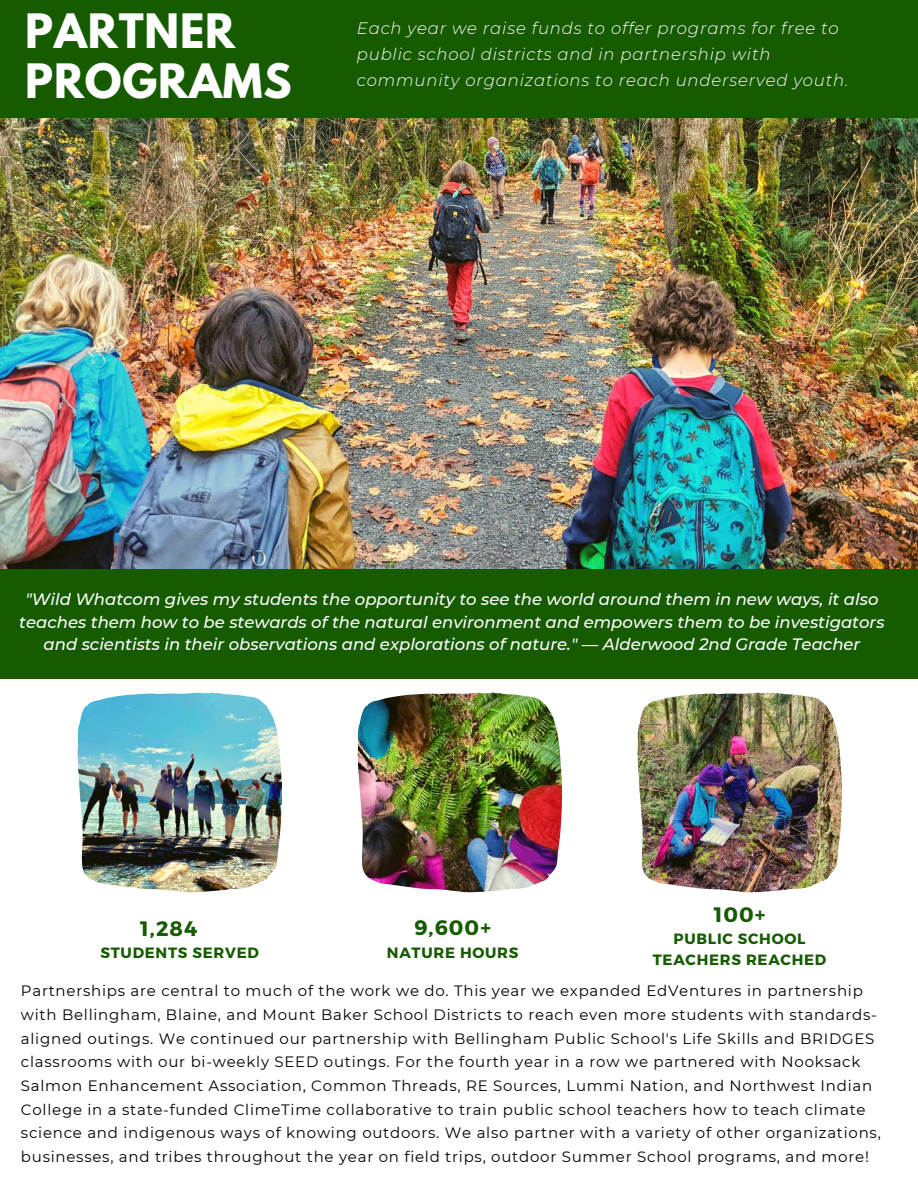
<style>
.page{position:relative;width:918px;height:1188px;background:#fff}
.page>*{position:absolute;margin:0;border:0;box-sizing:border-box;transform-origin:0 0}
.t1{font:700 42px/50.7px "League Spartan";letter-spacing:.02em;color:#fff}
.t2{font:700 20.85px "Montserrat";letter-spacing:.05em;color:#165b00}
.t3{font:italic 500 16.5px/22.5px "Montserrat";color:#fff;text-align:center}
.t4{font:italic 300 16.5px/25.8px "Montserrat";letter-spacing:.05em;color:#fff}
.t5{font:15px/23.7px "Montserrat";letter-spacing:.05em;color:#000}
.t6{font:700 14.85px/21.3px "Montserrat";letter-spacing:.05em;color:#165b00;text-align:center}
</style>
<div class="page">
<img style="left:0;top:117px;width:918px;height:452px">
<div style="left:0;top:0;width:918px;height:117px;background:#165b00"></div>
<img style="left:78px;top:693px;width:204px;height:199px">
<img style="left:358px;top:693px;width:204px;height:199px">
<img style="left:637px;top:693px;width:205px;height:199px">
<div style="left:0;top:569px;width:918px;height:110px;background:#165b00"></div>
<h1 class="t1" style="left:25px;top:11px;width:268px">PARTNER<br>PROGRAMS</h1>
<p class="t4" style="left:357px;top:15px;width:493px">Each year we raise funds to offer programs for free to public school districts and in partnership with community organizations to reach underserved youth.</p>
<p class="t3" style="left:19px;top:588px;width:867px">"Wild Whatcom gives my students the opportunity to see the world around them in new ways, it also teaches them how to be stewards of the natural environment and empowers them to be investigators and scientists in their observations and explorations of nature." — Alderwood 2nd Grade Teacher</p>
<h2 class="t2" style="left:140px;top:915px;width:59px">1,284</h2>
<p class="t6" style="left:100px;top:941px;width:160px">STUDENTS SERVED</p>
<h2 class="t2" style="left:414px;top:914px;width:78px">9,600+</h2>
<p class="t6" style="left:387px;top:941px;width:133px">NATURE HOURS</p>
<h2 class="t2" style="left:714px;top:901px;width:53px">100+</h2>
<p class="t6" style="left:653px;top:927px;width:175px">PUBLIC SCHOOL<br>TEACHERS REACHED</p>
<p class="t5" style="left:21px;top:979px;width:861px">Partnerships are central to much of the work we do. This year we expanded EdVentures in partnership with Bellingham, Blaine, and Mount Baker School Districts to reach even more students with standards&shy;aligned outings. We continued our partnership with Bellingham Public School's Life Skills and BRIDGES classrooms with our bi-weekly SEED outings. For the fourth year in a row we partnered with Nooksack Salmon Enhancement Association, Common Threads, RE Sources, Lummi Nation, and Northwest Indian College in a state-funded ClimeTime collaborative to train public school teachers how to teach climate science and indigenous ways of knowing outdoors. We also partner with a variety of other organizations, businesses, and tribes throughout the year on field trips, outdoor Summer School programs, and more!</p>
</div>
